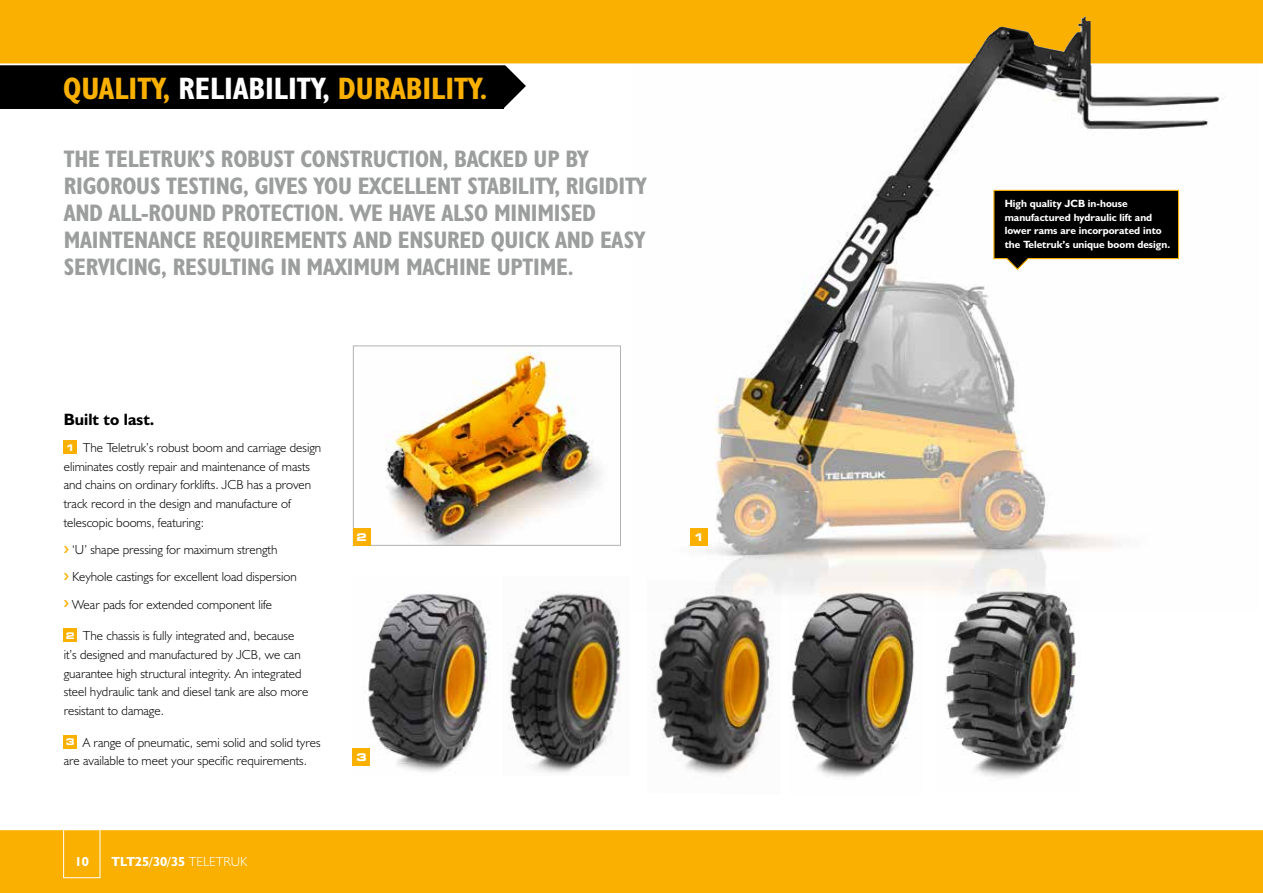
<style>
.page{position:relative;width:1263px;height:893px;background:#fff}
.page>*{position:absolute;margin:0;border:0;box-sizing:border-box;transform-origin:0 0}
.t1{font:31.2px "JCB Bold Condensed";color:#f9b000}
.t2{font:24px/27px "JCB Bold Condensed";letter-spacing:-.01em;color:#9c9d9d}
.t3{font:16.5px "JCB Bold";color:#000}
.t4{font:13.2px/18.8px "JCB Light";color:#000}
.t5{font:13.2px "JCB Bold";color:#fff}
.t6{font:10.5px/13.5px "JCB Bold";color:#fff}
.t7{font:700 expanded 10.5px "Square 721 BT";color:#fff}
.s1{color:#fff}
.s2{font-family:"Square 721 BT";font-weight:700;font-stretch:expanded;font-size:9.15px;color:#fff}
.s3{font-family:"JCB Light"}
</style>
<div class="page">
<img style="left:690px;top:65px;width:533px;height:527px">
<img style="left:936px;top:582px;width:144px;height:196px">
<img style="left:354px;top:593px;width:136px;height:179px">
<img style="left:653px;top:580px;width:128px;height:194px">
<img style="left:788px;top:576px;width:134px;height:202px">
<svg style="left:503px;top:65px;width:23px;height:44px"></svg>
<div style="left:0;top:52px;width:503px;height:57px;background:#000"></div>
<div style="left:0;top:0;width:1263px;height:64px;background:#f9b000"></div>
<div style="left:0;top:829px;width:1263px;height:64px;background:#f9b000"></div>
<hr style="left:0;top:829px;width:1263px;height:1px;background:#fff">
<img style="left:355px;top:347px;width:247px;height:197px">
<div style="left:353px;top:345px;width:268px;height:201px;border:1px solid #b1b2b3"></div>
<div style="left:353px;top:529px;width:17px;height:17px;background:#f9b000"></div>
<hr style="left:0;top:64px;width:1263px;height:1px;background:#fff">
<div style="left:63px;top:829px;width:37px;height:49px;border:1px solid #fff"></div>
<div style="left:64px;top:441px;width:13px;height:13px;background:#f9b000"></div>
<div style="left:64px;top:629px;width:13px;height:13px;background:#f9b000"></div>
<div style="left:64px;top:735px;width:13px;height:14px;background:#f9b000"></div>
<img style="left:508px;top:593px;width:113px;height:180px">
<div style="left:353px;top:748px;width:17px;height:17px;background:#f9b000"></div>
<img style="left:859px;top:17px;width:225px;height:207px">
<svg style="left:993px;top:189px;width:187px;height:82px;background:#302d26"></svg>
<div style="left:691px;top:528px;width:17px;height:17px;background:#f9b000"></div>
<h1 class="t1" style="left:63px;top:69px;width:425px">QUALITY, <span class="s1">RELIABILITY,</span> DURABILITY.</h1>
<p class="t2" style="left:64px;top:145px;width:584px">THE TELETRUK’S ROBUST CONSTRUCTION, BACKED UP BY RIGOROUS TESTING, GIVES YOU EXCELLENT STABILITY, RIGIDITY AND ALL-ROUND PROTECTION. WE HAVE ALSO MINIMISED MAINTENANCE REQUIREMENTS AND ENSURED QUICK AND EASY SERVICING, RESULTING IN MAXIMUM MACHINE UPTIME.</p>
<p class="t3" style="left:64px;top:409px;width:92px">Built to last.</p>
<p class="t4" style="left:64px;top:438px;width:259px"><span class="s2">1</span> The Teletruk’s robust boom and carriage design eliminates costly repair and maintenance of masts and chains on ordinary forklifts. JCB has a proven track record in the design and manufacture of telescopic booms, featuring:</p>
<p class="t4" style="left:72px;top:536px;width:226px;line-height:27.3px">‘U’ shape pressing for maximum strength<br>Keyhole castings for excellent load dispersion<br>Wear pads for extended component life</p>
<p class="t4" style="left:64px;top:626px;width:246px"><span class="s2">2</span> The chassis is fully integrated and, because it’s designed and manufactured by JCB, we can guarantee high structural integrity. An integrated steel hydraulic tank and diesel tank are also more resistant to damage.</p>
<p class="t4" style="left:64px;top:732px;width:258px"><span class="s2">3</span> A range of pneumatic, semi solid and solid tyres are available to meet your specific requirements.</p>
<p class="t5" style="left:75px;top:853px;width:16px">10</p>
<p class="t5" style="left:112px;top:853px;width:137px">TLT25/30/35 <span class="s3">TELETRUK</span></p>
<p class="t7" style="left:356px;top:531px;width:12px">2</p>
<p class="t7" style="left:356px;top:751px;width:12px">3</p>
<p class="t7" style="left:694px;top:531px;width:12px">1</p>
<p class="t6" style="left:1005px;top:197px;width:167px">High quality JCB in-house manufactured hydraulic lift and lower rams are incorporated into the Teletruk’s unique boom design.</p>
</div>
